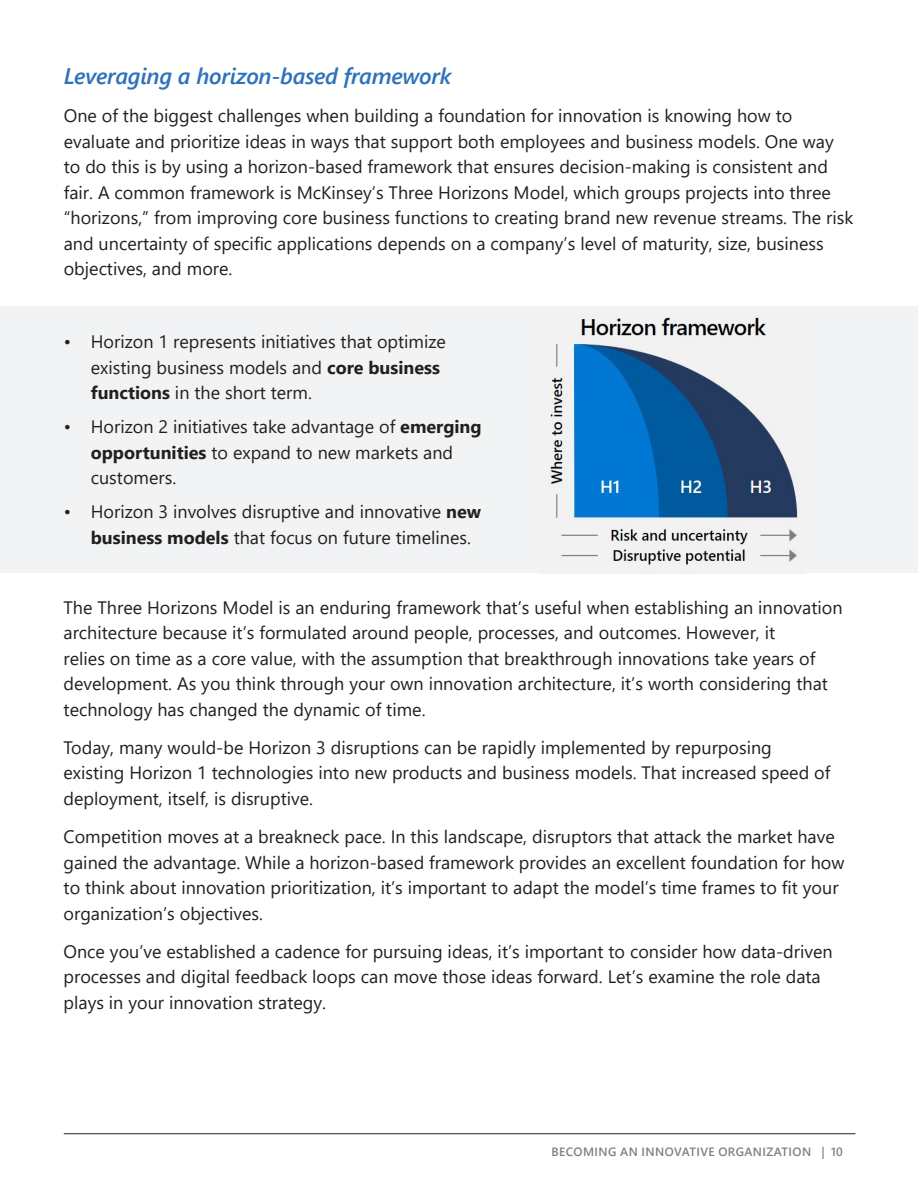
<style>
.page{position:relative;width:918px;height:1188px;background:#fff}
.page>*{position:absolute;margin:0;border:0;box-sizing:border-box;transform-origin:0 0}
.Pull_quote{font:italic 600 22.5px "Segoe UI";letter-spacing:-.01em;color:#2e73ba}
.para{font:18px/25.5px "Segoe UI";color:#231f20}
.t1{font:600 12px "Segoe UI";letter-spacing:.035em;color:#808080}
.s1{font-weight:700}
</style>
<div class="page">
<hr style="left:64px;top:1133px;width:791px;height:1px;background:#231f20">
<div style="left:0;top:307px;width:918px;height:266px;background:#f2f3f4"></div>
<img style="left:549px;top:316px;width:249px;height:249px">
<h4 class="Pull_quote" style="left:64px;top:55px;width:389px">Leveraging a horizon-based framework</h4>
<p class="para" style="left:64px;top:101px;width:791px">One of the biggest challenges when building a foundation for innovation is knowing how to evaluate and prioritize ideas in ways that support both employees and business models. One way to do this is by using a horizon-based framework that ensures decision-making is consistent and fair. A common framework is McKinsey’s Three Horizons Model, which groups projects into three “horizons,” from improving core business functions to creating brand new revenue streams. The risk and uncertainty of specific applications depends on a company’s level of maturity, size, business objectives, and more.</p>
<p class="para" style="left:91px;top:327px;width:357px;text-indent:-27px">• Horizon 1 represents initiatives that optimize existing business models and <span class="s1">core business functions</span> in the short term.</p>
<p class="para" style="left:91px;top:412px;width:392px;text-indent:-27px">• Horizon 2 initiatives take advantage of <span class="s1">emerging opportunities</span> to expand to new markets and customers.</p>
<p class="para" style="left:91px;top:497px;width:392px;text-indent:-27px">• Horizon 3 involves disruptive and innovative <span class="s1">new business models</span> that focus on future timelines.</p>
<p class="para" style="left:64px;top:593px;width:780px">The Three Horizons Model is an enduring framework that’s useful when establishing an innovation architecture because it’s formulated around people, processes, and outcomes. However, it<br>relies on time as a core value, with the assumption that breakthrough innovations take years of development. As you think through your own innovation architecture, it’s worth considering that technology has changed the dynamic of time.</p>
<p class="para" style="left:64px;top:733px;width:768px">Today, many would-be Horizon 3 disruptions can be rapidly implemented by repurposing existing Horizon 1 technologies into new products and business models. That increased speed of deployment, itself, is disruptive.</p>
<p class="para" style="left:64px;top:822px;width:782px">Competition moves at a breakneck pace. In this landscape, disruptors that attack the market have gained the advantage. While a horizon-based framework provides an excellent foundation for how to think about innovation prioritization, it’s important to adapt the model’s time frames to fit your organization’s objectives.</p>
<p class="para" style="left:64px;top:937px;width:771px">Once you’ve established a cadence for pursuing ideas, it’s important to consider how data-driven processes and digital feedback loops can move those ideas forward. Let’s examine the role data plays in your innovation strategy.</p>
<p class="t1" style="left:552px;top:1140px;width:293px">BECOMING AN INNOVATIVE ORGANIZATION | 10</p>
</div>
